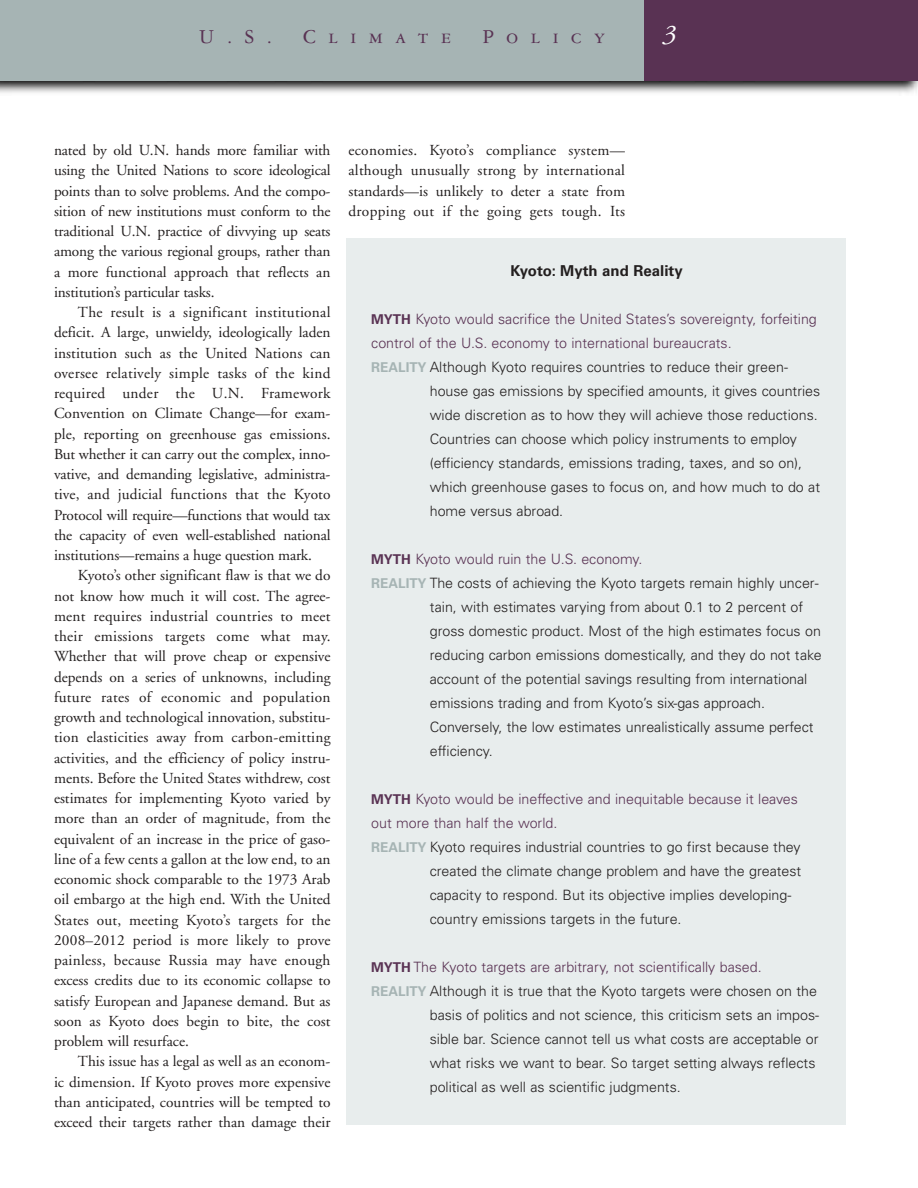
<style>
.page{position:relative;width:918px;height:1188px;background:#fff}
.page>*{position:absolute;margin:0;border:0;box-sizing:border-box;transform-origin:0 0}
.t1{font:italic 27px "Adobe Garamond";color:#fff}
.t2{font:21px "Garamond Three SC";letter-spacing:.6em;color:#593253}
.t3{font:15.3px/20.2px "Adobe Garamond";color:#231f1f;text-align:justify}
.t4{font:700 15px "Univers";color:#231f1f}
.t5{font:300 14.25px "Univers";color:#231f1f}
.t6{font:300 14.25px "Univers";color:#593253}
.s1{font-weight:700;font-size:13.5px}
.s2{font-weight:700;font-size:13.5px;color:#a6b4b4}
</style>
<div class="page">
<img style="left:0;top:81px;width:918px;height:12px">
<div style="left:625px;top:0;width:293px;height:81px;background:#593253"></div>
<div style="left:0;top:0;width:643px;height:81px;background:#a6b4b4"></div>
<div style="left:346px;top:238px;width:500px;height:887px;background:#e8eded"></div>
<h2 class="t2" style="left:199px;top:29px;width:74px">U.S.</h2>
<h2 class="t2" style="left:303px;top:29px;width:150px">Climate</h2>
<h2 class="t2" style="left:482px;top:29px;width:124px">Policy</h2>
<h1 class="t1" style="left:663px;top:23px;width:15px">3</h1>
<p class="t3" style="left:54px;top:142px;width:278px">nated by old U.N. hands more familiar with using the United Nations to score ideological points than to solve problems. And the compo&shy;sition of new institutions must conform to the traditional U.N. practice of divvying up seats among the various regional groups, rather than a more functional approach that reflects an institution’s particular tasks.</p>
<p class="t3" style="left:54px;top:304px;width:278px;text-indent:24px">The result is a significant institutional deficit. A large, unwieldy, ideologically laden institution such as the United Nations can oversee relatively simple tasks of the kind required under the U.N. Framework Convention on Climate Change—for exam&shy;ple, reporting on greenhouse gas emissions.<br>But whether it can carry out the complex, inno&shy;vative, and demanding legislative, administra&shy;tive, and judicial functions that the Kyoto Protocol will require—functions that would tax the capacity of even well-established national institutions—remains a huge question mark.</p>
<p class="t3" style="left:54px;top:567px;width:278px;text-indent:24px">Kyoto’s other significant flaw is that we do not know how much it will cost. The agree&shy;ment requires industrial countries to meet their emissions targets come what may.<br>Whether that will prove cheap or expensive depends on a series of unknowns, including future rates of economic and population growth and technological innovation, substitu&shy;tion elasticities away from carbon-emitting activities, and the efficiency of policy instru&shy;ments. Before the United States withdrew, cost estimates for implementing Kyoto varied by more than an order of magnitude, from the equivalent of an increase in the price of gaso&shy;line of a few cents a gallon at the low end, to an economic shock comparable to the 1973 Arab oil embargo at the high end. With the United States out, meeting Kyoto’s targets for the 2008–2012 period is more likely to prove painless, because Russia may have enough excess credits due to its economic collapse to satisfy European and Japanese demand. But as soon as Kyoto does begin to bite, the cost problem will resurface.</p>
<p class="t3" style="left:54px;top:1053px;width:278px;text-indent:24px">This issue has a legal as well as an econom&shy;ic dimension. If Kyoto proves more expensive than anticipated, countries will be tempted to exceed their targets rather than damage their</p>
<p class="t3" style="left:349px;top:142px;width:278px">economies. Kyoto’s compliance system— although unusually strong by international standards—is unlikely to deter a state from dropping out if the going gets tough. Its</p>
<p class="t4" style="left:511px;top:265px;width:174px">Kyoto: Myth and Reality</p>
<p class="t6" style="left:371px;top:313px;width:447px"><span class="s1">MYTH</span> Kyoto would sacrifice the United States’s sovereignty, forfeiting</p>
<p class="t6" style="left:371px;top:337px;width:362px">control of the U.S. economy to international bureaucrats.</p>
<p class="t5" style="left:371px;top:361px;width:418px"><span class="s2">REALITY</span> Although Kyoto requires countries to reduce their green-</p>
<p class="t5" style="left:430px;top:385px;width:392px">house gas emissions by specified amounts, it gives countries</p>
<p class="t5" style="left:430px;top:409px;width:390px">wide discretion as to how they will achieve those reductions.</p>
<p class="t5" style="left:430px;top:433px;width:369px">Countries can choose which policy instruments to employ</p>
<p class="t5" style="left:430px;top:457px;width:374px">(efficiency standards, emissions trading, taxes, and so on),</p>
<p class="t5" style="left:430px;top:481px;width:392px">which greenhouse gases to focus on, and how much to do at</p>
<p class="t5" style="left:430px;top:505px;width:135px">home versus abroad.</p>
<p class="t6" style="left:371px;top:553px;width:273px"><span class="s1">MYTH</span> Kyoto would ruin the U.S. economy.</p>
<p class="t5" style="left:371px;top:577px;width:449px"><span class="s2">REALITY</span> The costs of achieving the Kyoto targets remain highly uncer-</p>
<p class="t5" style="left:430px;top:601px;width:375px">tain, with estimates varying from about 0.1 to 2 percent of</p>
<p class="t5" style="left:430px;top:625px;width:393px">gross domestic product. Most of the high estimates focus on</p>
<p class="t5" style="left:430px;top:649px;width:394px">reducing carbon emissions domestically, and they do not take</p>
<p class="t5" style="left:430px;top:673px;width:379px">account of the potential savings resulting from international</p>
<p class="t5" style="left:430px;top:697px;width:337px">emissions trading and from Kyoto’s six-gas approach.</p>
<p class="t5" style="left:430px;top:721px;width:385px">Conversely, the low estimates unrealistically assume perfect</p>
<p class="t5" style="left:430px;top:745px;width:65px">efficiency.</p>
<p class="t6" style="left:371px;top:793px;width:428px"><span class="s1">MYTH</span> Kyoto would be ineffective and inequitable because it leaves</p>
<p class="t6" style="left:371px;top:817px;width:188px">out more than half the world.</p>
<p class="t5" style="left:371px;top:841px;width:431px"><span class="s2">REALITY</span> Kyoto requires industrial countries to go first because they</p>
<p class="t5" style="left:430px;top:865px;width:373px">created the climate change problem and have the greatest</p>
<p class="t5" style="left:430px;top:889px;width:363px">capacity to respond. But its objective implies developing-</p>
<p class="t5" style="left:430px;top:913px;width:253px">country emissions targets in the future.</p>
<p class="t6" style="left:371px;top:961px;width:392px"><span class="s1">MYTH</span> The Kyoto targets are arbitrary, not scientifically based.</p>
<p class="t5" style="left:371px;top:985px;width:447px"><span class="s2">REALITY</span> Although it is true that the Kyoto targets were chosen on the</p>
<p class="t5" style="left:430px;top:1009px;width:391px">basis of politics and not science, this criticism sets an impos-</p>
<p class="t5" style="left:430px;top:1033px;width:390px">sible bar. Science cannot tell us what costs are acceptable or</p>
<p class="t5" style="left:430px;top:1057px;width:387px">what risks we want to bear. So target setting always reflects</p>
<p class="t5" style="left:430px;top:1081px;width:253px">political as well as scientific judgments.</p>
</div>
